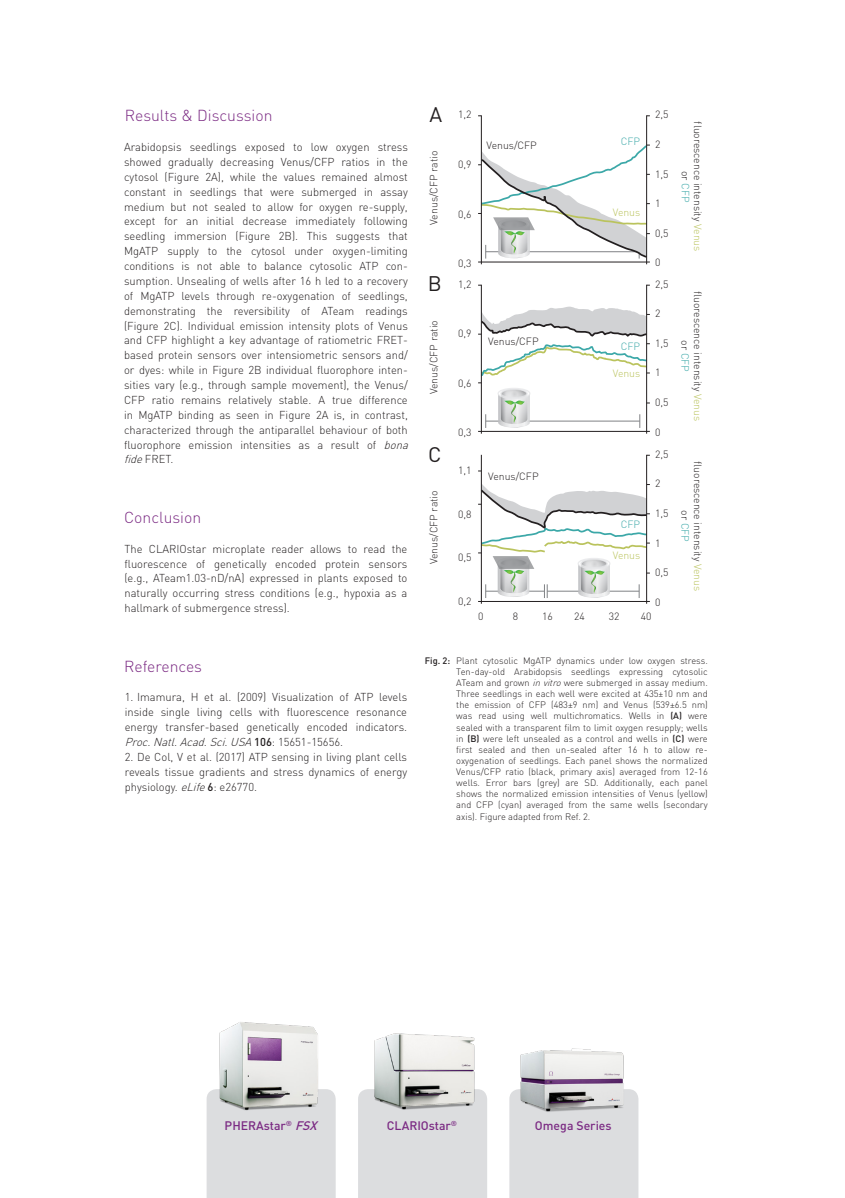
<style>
.page{position:relative;width:845px;height:1198px;background:#fff}
.page>*{position:absolute;margin:0;border:0;box-sizing:border-box;transform-origin:0 0}
.t1{font:20.82px "DIN";color:#231f20}
.t2{font:300 15.75px "DIN";color:#7b2a83}
.t3{font:500 12.25px "DIN";color:#7b2a83}
.t4{font:300 11.38px/14.9px "DIN";color:#231f20;text-align:justify}
.t5{font:300 10.5px/12.6px "DIN";color:#231f20;text-align:center}
.t6{font:300 10.5px "DIN";color:#bac35d}
.t7{font:300 10.5px "DIN";color:#3ca8a8}
.t8{font:300 9.28px/11.2px "DIN";color:#231f20;text-align:justify}
.t9{font:500 7.17px "DIN";color:#7b2a83}
.s1{font-style:italic}
.s2{font-weight:500}
.s3{font-weight:400;font-size:20.82px}
.s4{color:#bac35d}
.s5{color:#3ca8a8}
</style>
<div class="page">
<div style="left:509px;top:1089px;width:129px;height:109px;background:#dcdddf"></div>
<div style="left:358px;top:1089px;width:129px;height:109px;background:#dcdddf"></div>
<img style="left:370px;top:1033px;width:108px;height:79px">
<img style="left:515px;top:1048px;width:114px;height:65px">
<div style="left:206px;top:1089px;width:129px;height:109px;background:#dcdddf"></div>
<img style="left:216px;top:1022px;width:105px;height:91px">
<hr style="left:481px;top:115px;width:1px;height:149px;background:#231f20">
<hr style="left:478px;top:262px;width:171px;height:1px;background:#231f20">
<hr style="left:646px;top:115px;width:1px;height:149px;background:#231f20">
<svg style="left:478px;top:144px;width:171px;height:115px"></svg>
<hr style="left:481px;top:285px;width:1px;height:149px;background:#231f20">
<hr style="left:478px;top:431px;width:171px;height:1px;background:#231f20">
<hr style="left:646px;top:285px;width:1px;height:149px;background:#231f20">
<svg style="left:478px;top:306px;width:171px;height:31px"></svg>
<svg style="left:478px;top:343px;width:171px;height:85px"></svg>
<hr style="left:481px;top:455px;width:1px;height:149px;background:#231f20">
<hr style="left:478px;top:601px;width:171px;height:1px;background:#231f20">
<hr style="left:646px;top:455px;width:1px;height:149px;background:#231f20">
<svg style="left:478px;top:483px;width:171px;height:115px"></svg>
<p class="t2" style="left:125px;top:106px;width:149px">Results &amp; Discussion</p>
<p class="t4" style="left:124px;top:139px;width:289px;text-align:left">Arabidopsis seedlings exposed to low oxygen stress showed gradually decreasing Venus/CFP ratios in the cytosol (Figure 2A), while the values remained almost constant in seedlings that were submerged in assay medium but not sealed to allow for oxygen re-supply, except for an initial decrease immediately following seedling immersion (Figure 2B). This suggests that MgATP supply to the cytosol under oxygen-limiting conditions is not able to balance cytosolic ATP con&shy;sumption. Unsealing of wells after 16 h led to a recovery of MgATP levels through re-oxygenation of seedlings, demonstrating the reversibility of ATeam readings (Figure 2C). Individual emission intensity plots of Venus and CFP highlight a key advantage of ratiometric FRET&shy;based protein sensors over intensiometric sensors and/ or dyes: while in Figure 2B individual fluorophore inten&shy;sities vary (e.g., through sample movement), the Venus/ CFP ratio remains relatively stable. A true difference in MgATP binding as seen in Figure 2A is, in contrast, characterized through the antiparallel behaviour of both fluorophore emission intensities as a result of <span class="s1">bona fide</span>FRET.</p>
<p class="t2" style="left:124px;top:508px;width:79px">Conclusion</p>
<p class="t4" style="left:124px;top:541px;width:284px">The CLARIOstar microplate reader allows to read the fluorescence of genetically encoded protein sensors (e.g., ATeam1.03-nD/nA) expressed in plants exposed to naturally occurring stress conditions (e.g., hypoxia as a hallmark of submergence stress).</p>
<p class="t2" style="left:124px;top:656px;width:79px">References</p>
<p class="t4" style="left:125px;top:690px;width:284px">1. Imamura, H et al. (2009) Visualization of ATP levels inside single living cells with fluorescence resonance energy transfer-based genetically encoded indicators.<br><span class="s1">Proc.Natl.Acad.Sci.USA</span> <span class="s2">1 0 6</span> : 1 5 6 5 1 - 1 5 6 5 6 .</p>
<p class="t4" style="left:125px;top:749px;width:284px">2. De Col, V et al. (2017) ATP sensing in living plant cells reveals tissue gradients and stress dynamics of energy physiology. <span class="s1">eLife</span><span class="s2">6</span>: e26770.</p>
<p class="t1" style="left:429px;top:102px;width:14px">A</p>
<p class="t5" style="left:427px;top:225px;width:75px;rotate:-90deg">Venus/CFP ratio</p>
<p class="t5" style="left:458px;top:108px;width:15px">1,2</p>
<p class="t5" style="left:458px;top:158px;width:15px">0,9</p>
<p class="t5" style="left:458px;top:207px;width:15px">0,6</p>
<p class="t5" style="left:458px;top:257px;width:15px">0,3</p>
<p class="t5" style="left:427px;top:278px;width:45px"><span class="s3">B</span> 1,2</p>
<p class="t5" style="left:458px;top:327px;width:15px">0,9</p>
<p class="t5" style="left:427px;top:394px;width:75px;rotate:-90deg">Venus/CFP ratio</p>
<p class="t5" style="left:458px;top:377px;width:15px">0,6</p>
<p class="t1" style="left:428px;top:441px;width:15px">C</p>
<p class="t5" style="left:427px;top:564px;width:75px;rotate:-90deg">Venus/CFP ratio</p>
<p class="t5" style="left:458px;top:426px;width:15px">0,3</p>
<p class="t5" style="left:458px;top:464px;width:15px">1,1</p>
<p class="t5" style="left:458px;top:507px;width:15px">0,8</p>
<p class="t5" style="left:458px;top:551px;width:15px">0,5</p>
<p class="t5" style="left:458px;top:594px;width:15px">0,2</p>
<p class="t5" style="left:486px;top:138px;width:52px">Venus/CFP</p>
<p class="t5" style="left:488px;top:335px;width:52px">Venus/CFP</p>
<p class="t5" style="left:488px;top:470px;width:52px">Venus/CFP</p>
<p class="t7" style="left:620px;top:135px;width:21px">CFP</p>
<p class="t6" style="left:612px;top:205px;width:29px">Venus</p>
<p class="t7" style="left:620px;top:339px;width:21px">CFP</p>
<p class="t6" style="left:612px;top:366px;width:29px">Venus</p>
<p class="t7" style="left:620px;top:518px;width:21px">CFP</p>
<p class="t6" style="left:612px;top:549px;width:29px">Venus</p>
<p class="t5" style="left:655px;top:108px;width:15px">2,5</p>
<p class="t5" style="left:655px;top:138px;width:7px">2</p>
<p class="t5" style="left:655px;top:167px;width:15px">1,5</p>
<p class="t5" style="left:655px;top:197px;width:7px">1</p>
<p class="t5" style="left:655px;top:226px;width:15px">0,5</p>
<p class="t5" style="left:655px;top:256px;width:7px">0</p>
<p class="t5" style="left:655px;top:278px;width:15px">2,5</p>
<p class="t5" style="left:655px;top:307px;width:7px">2</p>
<p class="t5" style="left:655px;top:337px;width:15px">1,5</p>
<p class="t5" style="left:655px;top:366px;width:7px">1</p>
<p class="t5" style="left:655px;top:396px;width:15px">0,5</p>
<p class="t5" style="left:655px;top:425px;width:7px">0</p>
<p class="t5" style="left:655px;top:448px;width:15px">2,5</p>
<p class="t5" style="left:655px;top:477px;width:7px">2</p>
<p class="t5" style="left:655px;top:507px;width:15px">1,5</p>
<p class="t5" style="left:655px;top:536px;width:7px">1</p>
<p class="t5" style="left:655px;top:566px;width:15px">0,5</p>
<p class="t5" style="left:655px;top:595px;width:7px">0</p>
<p class="t5" style="left:478px;top:610px;width:7px">0</p>
<p class="t5" style="left:512px;top:610px;width:7px">8</p>
<p class="t5" style="left:542px;top:610px;width:12px">16</p>
<p class="t5" style="left:574px;top:610px;width:12px">24</p>
<p class="t5" style="left:608px;top:610px;width:12px">32</p>
<p class="t5" style="left:640px;top:610px;width:12px">40</p>
<p class="t5" style="left:704px;top:121px;width:132px;rotate:90deg">fluorescence intensity <span class="s4">Venus </span>or <span class="s5">CFP</span></p>
<p class="t5" style="left:704px;top:291px;width:132px;rotate:90deg">fluorescence intensity <span class="s4">Venus </span>or <span class="s5">CFP</span></p>
<p class="t5" style="left:704px;top:461px;width:132px;rotate:90deg">fluorescence intensity <span class="s4">Venus </span>or <span class="s5">CFP</span></p>
<p class="t8" style="left:456px;top:655px;width:253px;text-indent:-31px"><span class="s2">Fig. 2:</span> Plant cytosolic MgATP dynamics under low oxygen stress.<br>Ten-day-old Arabidopsis seedlings expressing cytosolic ATeam and grown <span class="s1">invitro</span>were submerged in assay medium.<br>Three seedlings in each well were excited at 435±10 nm and the emission of CFP (483±9 nm) and Venus (539±6.5 nm) was read using well multichromatics. Wells in <span class="s2">(A)</span> were sealed with a transparent film to limit oxygen resupply; wells in <span class="s2">(B)</span> were left unsealed as a control and wells in <span class="s2">(C)</span> were first sealed and then un-sealed after 16 h to allow re&shy;oxygenation of seedlings. Each panel shows the normalized Venus/CFP ratio (black, primary axis) averaged from 12-16 wells. Error bars (grey) are SD. Additionally, each panel shows the normalized emission intensities of Venus (yellow) and CFP (cyan) averaged from the same wells (secondary axis). Figure adapted from Ref. 2.</p>
<p class="t3" style="left:224px;top:1118px;width:97px">PHERAstar<sup>®</sup> <span class="s1">FSX</span></p>
<p class="t9" style="left:451px;top:1119px;width:8px">®</p>
<p class="t3" style="left:387px;top:1118px;width:65px">CLARIOstar</p>
<p class="t3" style="left:535px;top:1118px;width:78px">Omega Series</p>
</div>
